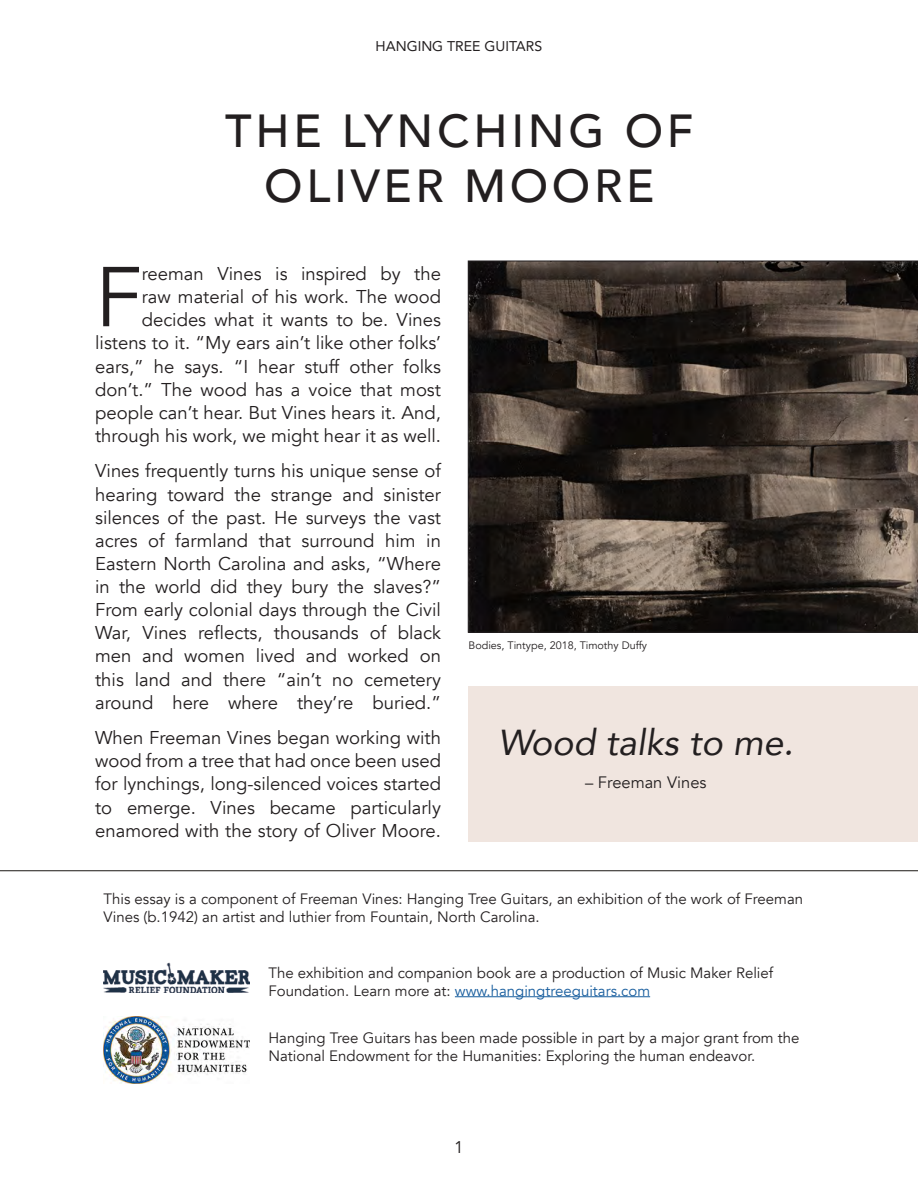
<style>
.page{position:relative;width:918px;height:1188px;background:#fff}
.page>*{position:absolute;margin:0;border:0;box-sizing:border-box;transform-origin:0 0}
.t1{font:83.85px "Avenir";color:#231f20}
.t2{font:500 46.2px/55.5px "Avenir";letter-spacing:.08em;color:#231f20;text-align:center}
.t3{font:italic 36px "Avenir";color:#231f20}
.t4{font:18.45px/23.1px "Avenir";color:#231f20;text-align:justify}
.t5{font:16.95px "Avenir";color:#231f20}
.t6{font:16.5px "Avenir";color:#231f20}
.t7{font:15px/18px "Avenir";color:#231f20}
.t8{font:14.1px "Avenir";color:#231f20}
.t9{font:10.8px "Avenir";color:#231f20}
.s1{color:#175d9e}
</style>
<div class="page">
<svg style="left:468px;top:261px;width:450px;height:371px;background:#3e352e"></svg>
<hr style="left:455px;top:996px;width:195px;height:1px;background:#175d9e">
<img style="left:104px;top:963px;width:146px;height:30px">
<img style="left:104px;top:1017px;width:146px;height:66px">
<hr style="left:0;top:870px;width:918px;height:1px;background:#1a1713">
<div style="left:468px;top:686px;width:450px;height:156px;background:#f0e5df"></div>
<p class="t8" style="left:376px;top:35px;width:168px">HANGING TREE GUITARS</p>
<h2 class="t2" style="left:225px;top:100px;width:470px">THE LYNCHING OF<br>OLIVER MOORE</h2>
<p class="t4" style="left:95px;top:262px;width:347px;text-align:right">reeman Vines is inspired by the<br>raw material of his work. The wood decides what it wants to be. Vines listens to it. “My ears ain’t like other folks’ ears,” he says. “I hear stuff other folks don’t.” The wood has a voice that most people can’t hear. But Vines hears it. And, through his work, we might hear it as well.</p>
<p class="t4" style="left:95px;top:460px;width:347px">Vines frequently turns his unique sense of hearing toward the strange and sinister silences of the past. He surveys the vast acres of farmland that surround him in Eastern North Carolina and asks, “Where in the world did they bury the slaves?” From early colonial days through the Civil War, Vines reflects, thousands of black men and women lived and worked on this land and there “ain’t no cemetery around here where they’re buried.”</p>
<p class="t4" style="left:95px;top:727px;width:347px">When Freeman Vines began working with wood from a tree that had once been used for lynchings, long-silenced voices started to emerge. Vines became particularly enamored with the story of Oliver Moore.</p>
<h1 class="t1" style="left:95px;top:247px;width:48px">F</h1>
<p class="t9" style="left:469px;top:639px;width:180px">Bodies, Tintype, 2018, Timothy Duffy</p>
<h3 class="t3" style="left:498px;top:721px;width:297px">Wood talks to me.</h3>
<p class="t6" style="left:585px;top:772px;width:123px">– Freeman Vines</p>
<p class="t7" style="left:104px;top:890px;width:701px">This essay is a component of Freeman Vines: Hanging Tree Guitars, an exhibition of the work of Freeman<br>Vines (b.1942) an artist and luthier from Fountain, North Carolina.</p>
<p class="t7" style="left:268px;top:964px;width:506px">The exhibition and companion book are a production of Music Maker Relief<br>Foundation. Learn more at: <span class="s1">www.hangingtreeguitars.com</span></p>
<p class="t7" style="left:268px;top:1030px;width:533px">Hanging Tree Guitars has been made possible in part by a major grant from the<br>National Endowment for the Humanities: Exploring the human endeavor.</p>
<p class="t5" style="left:454px;top:1137px;width:11px">1</p>
</div>
